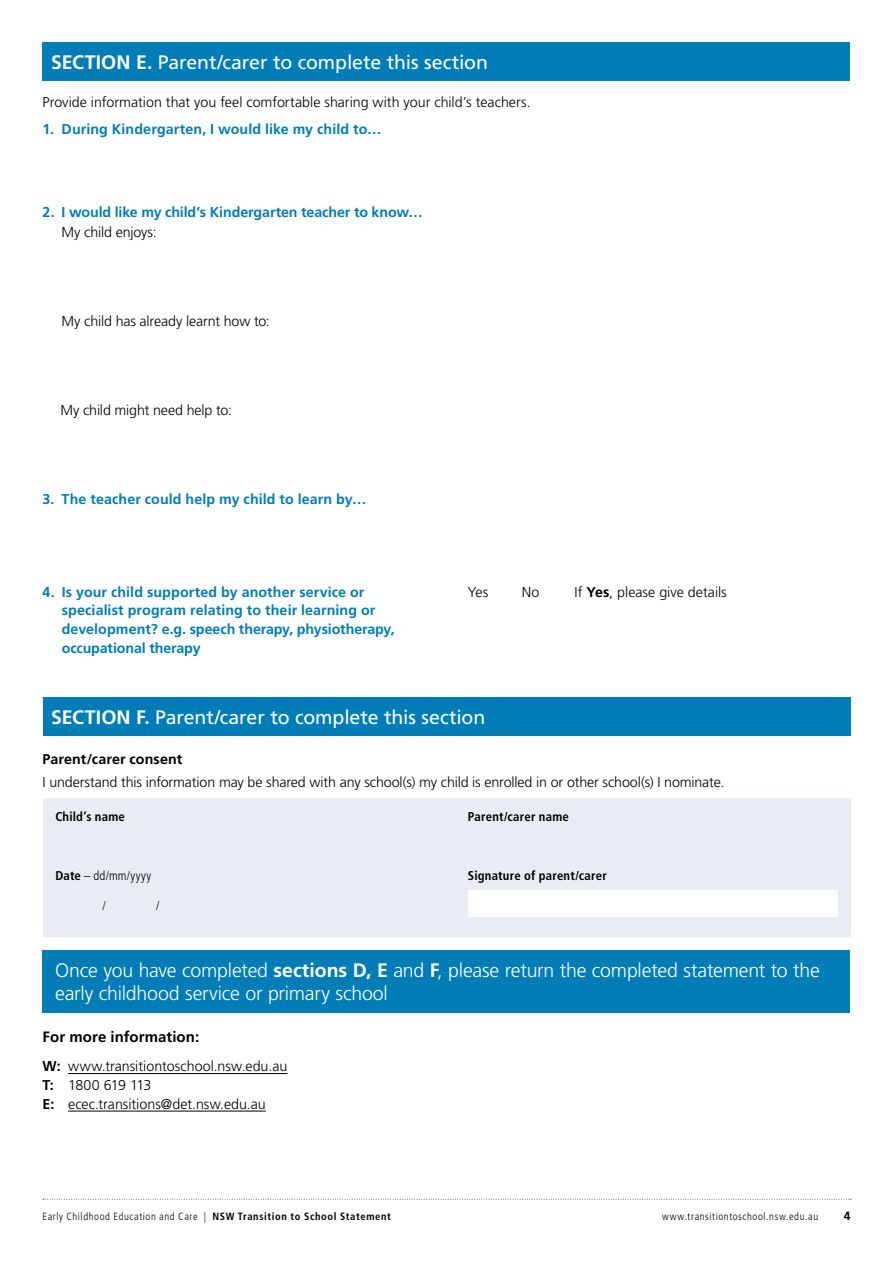
<style>
.page{position:relative;width:893px;height:1263px;background:#fff}
.page>*{position:absolute;margin:0;border:0;box-sizing:border-box;transform-origin:0 0}
.p__Body_copy{font:300 19.5px/22.5px "Frutiger LT Std";letter-spacing:-.01em;color:#fff}
.h4__Section_heading{font:19.5px "Frutiger LT Std";letter-spacing:-.005em;color:#fff}
.h3__Body_copy_sub_h{font:700 15px "Frutiger LT Std";letter-spacing:.005em;color:#000}
.h5__Question_headin{font:700 14.25px/18.8px "Frutiger LT Std";letter-spacing:.005em;color:#007db6}
.p__Body_copy-2{font:300 14.25px/18.8px "Frutiger LT Std";letter-spacing:-.005em;color:#000}
.p__Question_descrip{font:300 14.25px "Frutiger LT Std";letter-spacing:-.01em;color:#000}
.p__Question_descrip-2{font:700 14.25px "Frutiger LT Std";letter-spacing:.01em;color:#000}
.h5__Section_subhead{font:700 condensed 12.75px "Frutiger LT Std";letter-spacing:.015em;color:#000}
.h5__Section_subhead-2{font:300 condensed 12.75px "Frutiger LT Std";letter-spacing:.045em;color:#000}
.interactive_frame_te{font:300 condensed 12.75px "Frutiger LT Std";color:#000}
.t1{font:700 12px "Frutiger LT Std";color:#000}
.t2{font:300 condensed 10.5px "Frutiger LT Std";letter-spacing:.055em;color:#000}
.s1{font-weight:700}
</style>
<div class="page">
<svg style="left:43px;top:1199px;width:808px;height:1px"></svg>
<div style="left:43px;top:43px;width:807px;height:38px;background:#007db6"></div>
<div style="left:43px;top:697px;width:807px;height:39px;background:#007db6"></div>
<div style="left:43px;top:798px;width:807px;height:139px;background:#e8edf5"></div>
<div style="left:468px;top:890px;width:369px;height:26px;background:#fff"></div>
<div style="left:43px;top:950px;width:807px;height:62px;background:#007db6"></div>
<hr style="left:68px;top:1073px;width:219px;height:1px;background:#000">
<hr style="left:68px;top:1111px;width:198px;height:1px;background:#000">
<h4 class="h4__Section_heading" style="left:51px;top:51px;width:439px"><span class="s1">SECTION E.</span> Parent/carer to complete this section</h4>
<p class="p__Body_copy-2" style="left:43px;top:93px;width:490px">Provide information that you feel comfortable sharing with your child’s teachers.</p>
<h5 class="h5__Question_headin" style="left:43px;top:120px;width:341px">1. During Kindergarten, I would like my child to…</h5>
<h5 class="h5__Question_headin" style="left:43px;top:202px;width:382px">2. I would like my child’s Kindergarten teacher to know…</h5>
<p class="p__Body_copy-2" style="left:62px;top:223px;width:97px">My child enjoys:</p>
<p class="p__Body_copy-2" style="left:62px;top:312px;width:210px">My child has already learnt how to:</p>
<p class="p__Body_copy-2" style="left:61px;top:401px;width:173px">My child might need help to:</p>
<h5 class="h5__Question_headin" style="left:43px;top:490px;width:325px">3. The teacher could help my child to learn by…</h5>
<h5 class="h5__Question_headin" style="left:62px;top:582px;width:334px;text-indent:-19px">4. Is your child supported by another service or specialist program relating to their learning or development? e.g. speech therapy, physiotherapy, occupational therapy</h5>
<p class="p__Question_descrip" style="left:468px;top:584px;width:22px">Yes</p>
<p class="p__Question_descrip" style="left:522px;top:584px;width:19px">No</p>
<p class="p__Body_copy-2" style="left:574px;top:583px;width:154px">If <span class="s1">Yes</span>, please give details</p>
<h4 class="h4__Section_heading" style="left:51px;top:706px;width:436px"><span class="s1">SECTION F.</span> Parent/carer to complete this section</h4>
<p class="p__Question_descrip-2" style="left:43px;top:750px;width:141px">Parent/carer consent</p>
<p class="p__Question_descrip" style="left:43px;top:774px;width:683px">I understand this information may be shared with any school(s) my child is enrolled in or other school(s) I nominate.</p>
<h5 class="h5__Section_subhead" style="left:55px;top:809px;width:71px">Child’s name</h5>
<h5 class="h5__Section_subhead" style="left:468px;top:809px;width:102px">Parent/carer name</h5>
<h5 class="h5__Section_subhead-2" style="left:55px;top:868px;width:97px"><span class="s1">Date</span> – dd/mm/yyyy</h5>
<h5 class="h5__Section_subhead" style="left:468px;top:868px;width:141px">Signature of parent/carer</h5>
<p class="interactive_frame_te" style="left:103px;top:898px;width:5px">/</p>
<p class="interactive_frame_te" style="left:156px;top:898px;width:5px">/</p>
<p class="p__Body_copy" style="left:55px;top:959px;width:766px">Once you have completed <span class="s1">sections D, E</span> and <span class="s1">F</span>, please return the completed statement to the early childhood service or primary school</p>
<h3 class="h3__Body_copy_sub_h" style="left:43px;top:1028px;width:158px">For more information:</h3>
<p class="p__Body_copy-2" style="left:43px;top:1057px;width:246px"><span class="s1">W:</span> www.transitiontoschool.nsw.edu.au<br><span class="s1">T:</span> 1800 619 113<br><span class="s1">E:</span> ecec.transitions@det.nsw.edu.au</p>
<p class="t2" style="left:43px;top:1211px;width:350px">Early Childhood Education and Care | <span class="s1">NSW Transition to School Statement</span></p>
<p class="t2" style="left:662px;top:1211px;width:158px">www.transitiontoschool.nsw.edu.au</p>
<p class="t1" style="left:844px;top:1209px;width:8px">4</p>
</div>
